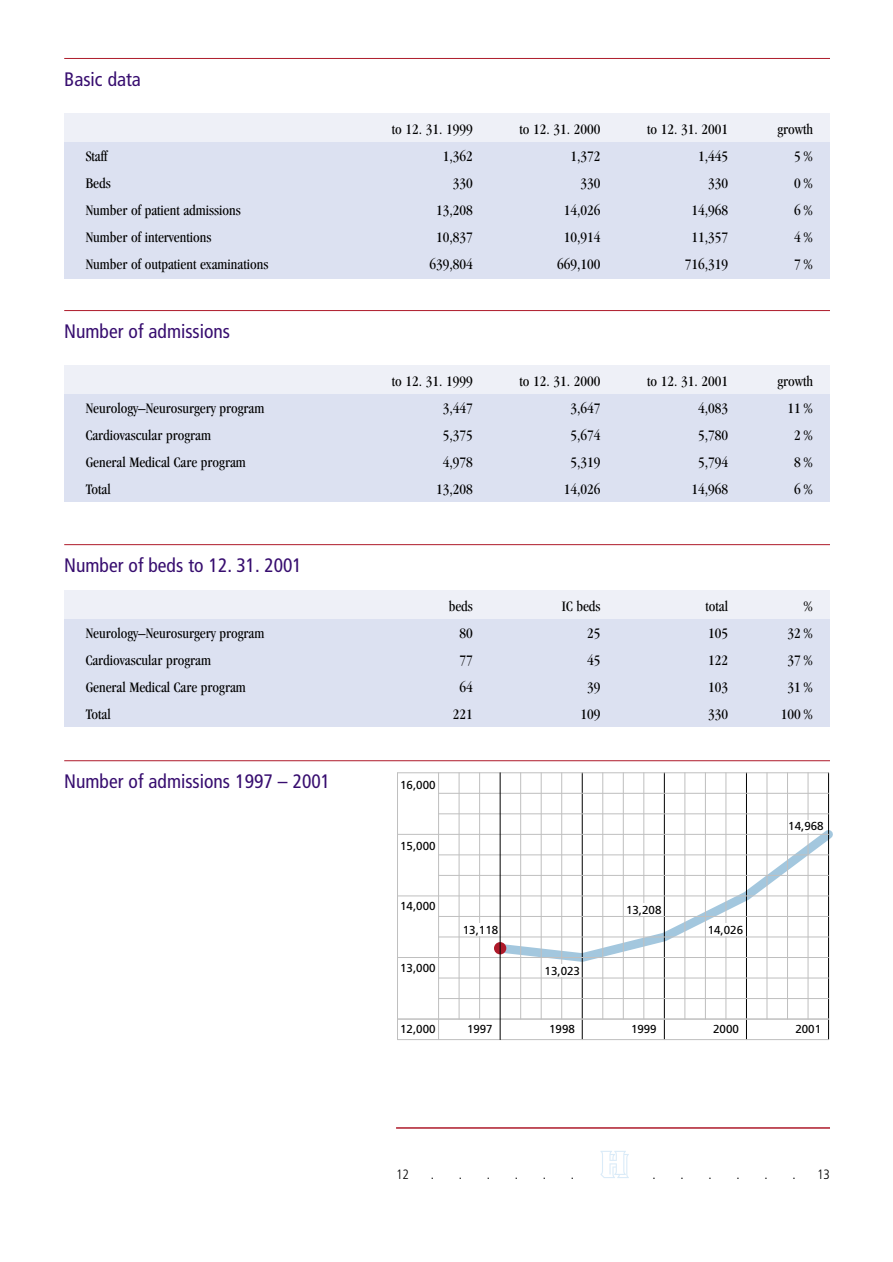
<style>
.page{position:relative;width:893px;height:1262px;background:#fff}
.page>*{position:absolute;margin:0;border:0;box-sizing:border-box;transform-origin:0 0}
.t1{font:condensed 19.5px "Frutiger CE";color:#370d6f}
.t2{font:condensed 15px "Garamond CE";color:#000}
.t3{font:300 condensed 13.5px "Frutiger CE";color:#000}
.t4{font:11.55px "Frutiger CE";color:#000}
</style>
<div class="page">
<div style="left:64px;top:113px;width:766px;height:31px;background:#eef0f7"></div>
<div style="left:64px;top:142px;width:766px;height:137px;background:#dce1f1"></div>
<div style="left:64px;top:589px;width:766px;height:32px;background:#eef0f7"></div>
<div style="left:64px;top:619px;width:766px;height:108px;background:#dce1f1"></div>
<div style="left:64px;top:365px;width:766px;height:32px;background:#eef0f7"></div>
<div style="left:64px;top:395px;width:766px;height:107px;background:#dce1f1"></div>
<svg style="left:600px;top:1151px;width:28px;height:27px"></svg>
<hr style="left:396px;top:1127px;width:434px;height:1px;background:#ae1a2a">
<hr style="left:64px;top:58px;width:766px;height:1px;background:#ae1a2a">
<hr style="left:64px;top:310px;width:766px;height:1px;background:#ae1a2a">
<hr style="left:64px;top:544px;width:766px;height:1px;background:#ae1a2a">
<hr style="left:64px;top:760px;width:766px;height:1px;background:#ae1a2a">
<svg style="left:490px;top:822px;width:343px;height:144px"></svg>
<hr style="left:397px;top:772px;width:1px;height:267px;background:#bfbfbf">
<hr style="left:438px;top:772px;width:1px;height:267px;background:#bfbfbf">
<hr style="left:459px;top:772px;width:1px;height:247px;background:#bfbfbf">
<hr style="left:479px;top:772px;width:1px;height:247px;background:#bfbfbf">
<hr style="left:520px;top:772px;width:1px;height:247px;background:#bfbfbf">
<hr style="left:541px;top:772px;width:1px;height:247px;background:#bfbfbf">
<hr style="left:561px;top:772px;width:1px;height:247px;background:#bfbfbf">
<hr style="left:582px;top:772px;width:1px;height:267px;background:#000">
<hr style="left:602px;top:772px;width:1px;height:247px;background:#bfbfbf">
<hr style="left:623px;top:772px;width:1px;height:247px;background:#bfbfbf">
<hr style="left:643px;top:772px;width:1px;height:247px;background:#bfbfbf">
<hr style="left:664px;top:772px;width:1px;height:267px;background:#000">
<hr style="left:684px;top:772px;width:1px;height:247px;background:#bfbfbf">
<hr style="left:705px;top:772px;width:1px;height:247px;background:#bfbfbf">
<hr style="left:725px;top:772px;width:1px;height:247px;background:#bfbfbf">
<hr style="left:746px;top:772px;width:1px;height:267px;background:#000">
<hr style="left:766px;top:772px;width:1px;height:247px;background:#bfbfbf">
<hr style="left:787px;top:772px;width:1px;height:247px;background:#bfbfbf">
<hr style="left:807px;top:772px;width:1px;height:247px;background:#bfbfbf">
<hr style="left:828px;top:772px;width:1px;height:267px;background:#000">
<hr style="left:397px;top:772px;width:431px;height:1px;background:#bfbfbf">
<hr style="left:438px;top:793px;width:390px;height:1px;background:#bfbfbf">
<hr style="left:438px;top:813px;width:390px;height:1px;background:#bfbfbf">
<hr style="left:397px;top:834px;width:431px;height:1px;background:#bfbfbf">
<hr style="left:438px;top:854px;width:390px;height:1px;background:#bfbfbf">
<hr style="left:438px;top:875px;width:390px;height:1px;background:#bfbfbf">
<hr style="left:397px;top:895px;width:431px;height:1px;background:#bfbfbf">
<hr style="left:438px;top:916px;width:390px;height:1px;background:#bfbfbf">
<hr style="left:438px;top:936px;width:390px;height:1px;background:#bfbfbf">
<hr style="left:397px;top:957px;width:431px;height:1px;background:#bfbfbf">
<hr style="left:438px;top:977px;width:390px;height:1px;background:#bfbfbf">
<hr style="left:438px;top:998px;width:390px;height:1px;background:#bfbfbf">
<hr style="left:397px;top:1018px;width:431px;height:1px;background:#bfbfbf">
<hr style="left:397px;top:1039px;width:431px;height:1px;background:#bfbfbf">
<div style="left:558px;top:964px;width:8px;height:13px;background:#fff"></div>
<div style="left:476px;top:923px;width:8px;height:13px;background:#fff"></div>
<div style="left:639px;top:903px;width:8px;height:12px;background:#fff"></div>
<div style="left:721px;top:923px;width:9px;height:13px;background:#fff"></div>
<div style="left:802px;top:820px;width:8px;height:12px;background:#fff"></div>
<svg style="left:494px;top:942px;width:12px;height:12px"></svg>
<hr style="left:500px;top:772px;width:1px;height:267px;background:#000">
<h1 class="t1" style="left:64px;top:71px;width:78px">Basic data</h1>
<p class="t2" style="left:392px;top:123px;width:82px">to 12. 31. 1999</p>
<p class="t2" style="left:519px;top:123px;width:82px">to 12. 31. 2000</p>
<p class="t2" style="left:647px;top:123px;width:82px">to 12. 31. 2001</p>
<p class="t2" style="left:777px;top:123px;width:37px">growth</p>
<p class="t2" style="left:86px;top:150px;width:23px">Staff</p>
<p class="t2" style="left:443px;top:150px;width:31px">1,362</p>
<p class="t2" style="left:570px;top:150px;width:31px">1,372</p>
<p class="t2" style="left:698px;top:150px;width:31px">1,445</p>
<p class="t2" style="left:794px;top:150px;width:20px">5%</p>
<p class="t2" style="left:86px;top:177px;width:26px">Beds</p>
<p class="t2" style="left:453px;top:177px;width:21px">330</p>
<p class="t2" style="left:580px;top:177px;width:21px">330</p>
<p class="t2" style="left:708px;top:177px;width:21px">330</p>
<p class="t2" style="left:794px;top:177px;width:20px">0%</p>
<p class="t2" style="left:86px;top:204px;width:157px">Number of patient admissions</p>
<p class="t2" style="left:436px;top:204px;width:38px">13,208</p>
<p class="t2" style="left:564px;top:204px;width:38px">14,026</p>
<p class="t2" style="left:691px;top:204px;width:38px">14,968</p>
<p class="t2" style="left:794px;top:204px;width:20px">6%</p>
<p class="t2" style="left:86px;top:231px;width:127px">Number of interventions</p>
<p class="t2" style="left:436px;top:231px;width:38px">10,837</p>
<p class="t2" style="left:564px;top:231px;width:38px">10,914</p>
<p class="t2" style="left:691px;top:231px;width:38px">11,357</p>
<p class="t2" style="left:794px;top:231px;width:20px">4%</p>
<p class="t2" style="left:86px;top:258px;width:184px">Number of outpatient examinations</p>
<p class="t2" style="left:429px;top:258px;width:45px">639,804</p>
<p class="t2" style="left:557px;top:258px;width:45px">669,100</p>
<p class="t2" style="left:684px;top:258px;width:45px">716,319</p>
<p class="t2" style="left:794px;top:258px;width:20px">7%</p>
<h1 class="t1" style="left:64px;top:323px;width:167px">Number of admissions</h1>
<p class="t2" style="left:392px;top:375px;width:82px">to 12. 31. 1999</p>
<p class="t2" style="left:519px;top:375px;width:82px">to 12. 31. 2000</p>
<p class="t2" style="left:647px;top:375px;width:82px">to 12. 31. 2001</p>
<p class="t2" style="left:777px;top:375px;width:37px">growth</p>
<p class="t2" style="left:86px;top:402px;width:180px">Neurology–Neurosurgery program</p>
<p class="t2" style="left:443px;top:402px;width:31px">3,447</p>
<p class="t2" style="left:570px;top:402px;width:31px">3,647</p>
<p class="t2" style="left:698px;top:402px;width:31px">4,083</p>
<p class="t2" style="left:787px;top:402px;width:27px">11%</p>
<p class="t2" style="left:86px;top:429px;width:127px">Cardiovascular program</p>
<p class="t2" style="left:443px;top:429px;width:31px">5,375</p>
<p class="t2" style="left:570px;top:429px;width:31px">5,674</p>
<p class="t2" style="left:698px;top:429px;width:31px">5,780</p>
<p class="t2" style="left:794px;top:429px;width:20px">2%</p>
<p class="t2" style="left:86px;top:456px;width:162px">General Medical Care program</p>
<p class="t2" style="left:443px;top:456px;width:31px">4,978</p>
<p class="t2" style="left:570px;top:456px;width:31px">5,319</p>
<p class="t2" style="left:698px;top:456px;width:31px">5,794</p>
<p class="t2" style="left:794px;top:456px;width:20px">8%</p>
<p class="t2" style="left:86px;top:483px;width:26px">Total</p>
<p class="t2" style="left:436px;top:483px;width:38px">13,208</p>
<p class="t2" style="left:564px;top:483px;width:38px">14,026</p>
<p class="t2" style="left:691px;top:483px;width:38px">14,968</p>
<p class="t2" style="left:794px;top:483px;width:20px">6%</p>
<h1 class="t1" style="left:64px;top:557px;width:239px">Number of beds to 12. 31. 2001</h1>
<p class="t2" style="left:448px;top:600px;width:26px">beds</p>
<p class="t2" style="left:562px;top:600px;width:40px">IC beds</p>
<p class="t2" style="left:705px;top:600px;width:24px">total</p>
<p class="t2" style="left:803px;top:600px;width:12px">%</p>
<p class="t2" style="left:86px;top:627px;width:180px">Neurology–Neurosurgery program</p>
<p class="t2" style="left:459px;top:627px;width:15px">80</p>
<p class="t2" style="left:587px;top:627px;width:15px">25</p>
<p class="t2" style="left:708px;top:627px;width:21px">105</p>
<p class="t2" style="left:787px;top:627px;width:27px">32%</p>
<p class="t2" style="left:86px;top:654px;width:127px">Cardiovascular program</p>
<p class="t2" style="left:459px;top:654px;width:15px">77</p>
<p class="t2" style="left:587px;top:654px;width:15px">45</p>
<p class="t2" style="left:708px;top:654px;width:21px">122</p>
<p class="t2" style="left:787px;top:654px;width:27px">37%</p>
<p class="t2" style="left:86px;top:681px;width:162px">General Medical Care program</p>
<p class="t2" style="left:459px;top:681px;width:15px">64</p>
<p class="t2" style="left:587px;top:681px;width:15px">39</p>
<p class="t2" style="left:708px;top:681px;width:21px">103</p>
<p class="t2" style="left:787px;top:681px;width:27px">31%</p>
<p class="t2" style="left:86px;top:708px;width:26px">Total</p>
<p class="t2" style="left:453px;top:708px;width:21px">221</p>
<p class="t2" style="left:580px;top:708px;width:21px">109</p>
<p class="t2" style="left:708px;top:708px;width:21px">330</p>
<p class="t2" style="left:780px;top:708px;width:34px">100 %</p>
<h1 class="t1" style="left:64px;top:773px;width:267px">Number of admissions 1997 – 2001</h1>
<p class="t4" style="left:400px;top:780px;width:37px">16,000</p>
<p class="t4" style="left:400px;top:841px;width:37px">15,000</p>
<p class="t4" style="left:400px;top:901px;width:37px">14,000</p>
<p class="t4" style="left:400px;top:963px;width:37px">13,000</p>
<p class="t4" style="left:463px;top:925px;width:37px">13,118</p>
<p class="t4" style="left:544px;top:966px;width:37px">13,023</p>
<p class="t4" style="left:626px;top:905px;width:37px">13,208</p>
<p class="t4" style="left:707px;top:925px;width:37px">14,026</p>
<p class="t4" style="left:788px;top:821px;width:37px">14,968</p>
<p class="t4" style="left:400px;top:1024px;width:37px">12,000</p>
<p class="t4" style="left:467px;top:1024px;width:27px">1997</p>
<p class="t4" style="left:549px;top:1024px;width:27px">1998</p>
<p class="t4" style="left:631px;top:1024px;width:27px">1999</p>
<p class="t4" style="left:713px;top:1024px;width:27px">2000</p>
<p class="t4" style="left:795px;top:1024px;width:27px">2001</p>
<p class="t3" style="left:396px;top:1168px;width:14px">12</p>
<p class="t3" style="left:430px;top:1168px;width:5px">.</p>
<p class="t3" style="left:458px;top:1168px;width:5px">.</p>
<p class="t3" style="left:486px;top:1168px;width:5px">.</p>
<p class="t3" style="left:514px;top:1168px;width:5px">.</p>
<p class="t3" style="left:542px;top:1168px;width:5px">.</p>
<p class="t3" style="left:570px;top:1168px;width:5px">.</p>
<p class="t3" style="left:652px;top:1168px;width:5px">.</p>
<p class="t3" style="left:680px;top:1168px;width:5px">.</p>
<p class="t3" style="left:708px;top:1168px;width:5px">.</p>
<p class="t3" style="left:736px;top:1168px;width:5px">.</p>
<p class="t3" style="left:764px;top:1168px;width:5px">.</p>
<p class="t3" style="left:792px;top:1168px;width:5px">.</p>
<p class="t3" style="left:817px;top:1168px;width:14px">13</p>
</div>
